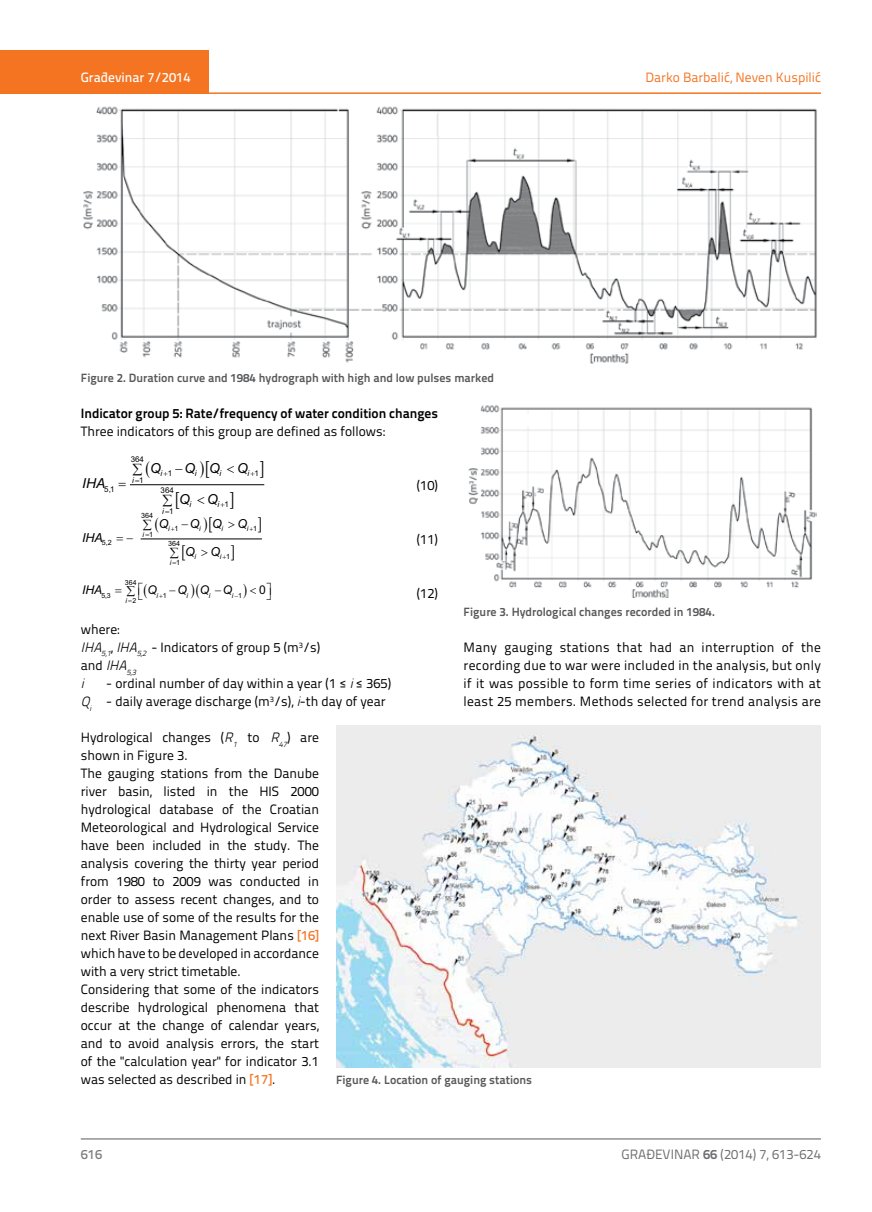
<style>
.page{position:relative;width:872px;height:1212px;background:#fff}
.page>*{position:absolute;margin:0;border:0;box-sizing:border-box;transform-origin:0 0}
.t1{font:italic 13.8px "Arial";color:#000}
.t2{font:13.5px/18px "Titillium Text 22 L";color:#000}
.t3{font:700 13.5px "Titillium Text 22 L";color:#000}
.t4{font:13.5px "Titillium Text 22 L";color:#6d6e71}
.t5{font:13.5px "Titillium Text 22 L";color:#f47421}
.t6{font:500 13.5px "Titillium Text 22 L";color:#fff}
.t7{font:500 13.5px "Titillium Text 22 L";color:#797a7d}
.t8{font:italic 13.5px "Panefresco 250 wt";color:#000}
.t9{font:italic 12.45px "Arial";color:#000}
.t10{font:700 12px "Titillium Text 22 L";color:#58595b}
.t11{font:italic 12px "Arial";color:#000}
.t12{font:12px "Arial";color:#000}
.t13{font:7.95px "Arial";letter-spacing:.005em;color:#000}
.t14{font:italic 7.95px "Arial";color:#000}
.t15{font:7.2px "Arial";letter-spacing:.005em;color:#000}
.t16{font:italic 7.2px "Arial";color:#000}
.t17{font:6.9px "Arial";color:#000}
.t18{font:italic 6.9px "Arial";color:#000}
.s1{font-style:normal}
.s2{font-family:"Panefresco 250 wt";font-style:italic}
.s3{font-weight:500;color:#f47421}
.s4{font-weight:700}
</style>
<div class="page">
<div style="left:0;top:50px;width:208px;height:44px;background:#f47421"></div>
<hr style="left:0;top:92px;width:821px;height:2px;background:#f47421">
<hr style="left:81px;top:1139px;width:740px;height:1px;background:#58595b">
<hr style="left:130px;top:484px;width:134px;height:1px;background:#000">
<hr style="left:141px;top:539px;width:121px;height:1px;background:#000">
<img style="left:84px;top:106px;width:733px;height:258px">
<img style="left:468px;top:405px;width:348px;height:193px">
<img style="left:336px;top:726px;width:485px;height:342px">
<p class="t6" style="left:81px;top:67px;width:111px">Građevinar 7/2014</p>
<p class="t10" style="left:81px;top:368px;width:415px">Figure 2. Duration curve and 1984 hydrograph with high and low pulses marked</p>
<p class="t3" style="left:81px;top:403px;width:359px">Indicator group 5: Rate/frequency of water condition changes</p>
<p class="t2" style="left:81px;top:421px;width:306px">Three indicators of this group are defined as follows:</p>
<p class="t1" style="left:82px;top:474px;width:24px">IHA</p>
<p class="t13" style="left:131px;top:456px;width:15px">364</p>
<p class="t1" style="left:150px;top:459px;width:12px">Q</p>
<p class="t1" style="left:175px;top:459px;width:74px">−QQ Q</p>
<p class="t1" style="left:179px;top:490px;width:40px">Q Q</p>
<p class="t13" style="left:168px;top:471px;width:6px">1</p>
<p class="t13" style="left:254px;top:471px;width:6px">1</p>
<p class="t14" style="left:160px;top:468px;width:3px">i</p>
<p class="t14" style="left:195px;top:468px;width:3px">i</p>
<p class="t14" style="left:219px;top:468px;width:3px">i</p>
<p class="t14" style="left:247px;top:468px;width:3px">i</p>
<p class="t13" style="left:139px;top:477px;width:6px">1</p>
<p class="t14" style="left:132px;top:475px;width:3px">i</p>
<p class="t13" style="left:109px;top:486px;width:4px">,</p>
<p class="t13" style="left:161px;top:487px;width:15px">364</p>
<p class="t2" style="left:417px;top:475px;width:23px">(10)</p>
<p class="t13" style="left:104px;top:486px;width:12px">51</p>
<p class="t13" style="left:225px;top:502px;width:6px">1</p>
<p class="t14" style="left:190px;top:499px;width:3px">i</p>
<p class="t14" style="left:217px;top:499px;width:3px">i</p>
<p class="t13" style="left:169px;top:508px;width:6px">1</p>
<p class="t14" style="left:162px;top:506px;width:3px">i</p>
<p class="t15" style="left:141px;top:513px;width:14px">364</p>
<p class="t9" style="left:159px;top:516px;width:11px">Q</p>
<p class="t9" style="left:181px;top:516px;width:42px">−Q Q</p>
<p class="t9" style="left:237px;top:516px;width:11px">Q</p>
<p class="t9" style="left:185px;top:544px;width:11px">Q</p>
<p class="t9" style="left:210px;top:544px;width:11px">Q</p>
<p class="t15" style="left:175px;top:526px;width:5px">1</p>
<p class="t15" style="left:253px;top:526px;width:5px">1</p>
<p class="t16" style="left:168px;top:524px;width:3px">i</p>
<p class="t16" style="left:199px;top:524px;width:3px">i</p>
<p class="t16" style="left:221px;top:524px;width:3px">i</p>
<p class="t16" style="left:247px;top:524px;width:3px">i</p>
<p class="t15" style="left:149px;top:532px;width:5px">1</p>
<p class="t16" style="left:143px;top:530px;width:3px">i</p>
<p class="t9" style="left:82px;top:530px;width:22px">IHA</p>
<p class="t15" style="left:106px;top:540px;width:3px">,</p>
<p class="t15" style="left:168px;top:541px;width:14px">364</p>
<p class="t2" style="left:417px;top:529px;width:23px">(11)</p>
<p class="t15" style="left:102px;top:540px;width:11px">5 2</p>
<p class="t15" style="left:226px;top:554px;width:5px">1</p>
<p class="t16" style="left:194px;top:552px;width:3px">i</p>
<p class="t16" style="left:220px;top:552px;width:3px">i</p>
<p class="t15" style="left:176px;top:560px;width:5px">1</p>
<p class="t16" style="left:170px;top:558px;width:3px">i</p>
<p class="t5" style="left:645px;top:68px;width:177px">Darko Barbalić, Neven Kuspilić</p>
<p class="t17" style="left:125px;top:580px;width:13px">364</p>
<p class="t11" style="left:82px;top:582px;width:22px">IHA</p>
<p class="t11" style="left:147px;top:582px;width:12px">Q<sub>i</sub></p>
<p class="t18" style="left:186px;top:591px;width:3px">i</p>
<p class="t11" style="left:169px;top:582px;width:64px">−Q Q<sub>i</sub> −Q</p>
<p class="t18" style="left:232px;top:591px;width:12px">i−<span class="s1">1</span></p>
<p class="t12" style="left:259px;top:586px;width:8px">0</p>
<p class="t2" style="left:417px;top:583px;width:23px">(12)</p>
<p class="t2" style="left:81px;top:619px;width:241px">where:<br><span class="s2">IHA</span><sub>5,1</sub>, <span class="s2">IHA</span><sub>5,2</sub> - Indicators of group 5 (m<sup>3</sup>/s) and <span class="s2">IHA</span><sub>5,3</sub></p>
<p class="t8" style="left:81px;top:673px;width:5px">i</p>
<p class="t17" style="left:101px;top:593px;width:11px">5 3</p>
<p class="t17" style="left:163px;top:593px;width:5px">1</p>
<p class="t17" style="left:132px;top:598px;width:5px">2</p>
<p class="t17" style="left:105px;top:593px;width:3px">,</p>
<p class="t18" style="left:126px;top:596px;width:3px">i</p>
<p class="t10" style="left:463px;top:602px;width:253px">Figure 3. Hydrological changes recorded in 1984.</p>
<p class="t2" style="left:463px;top:637px;width:359px;text-align:justify">Many gauging stations that had an interruption of the recording due to war were included in the analysis, but only if it was possible to form time series of indicators with at least 25 members. Methods selected for trend analysis are</p>
<p class="t2" style="left:81px;top:673px;width:312px;text-indent:26px">- ordinal number of day within a year (1 ≤ <span class="s2">i</span> ≤ 365)<br><span class="s2">Q</span><sub>i</sub> - daily average discharge (m<sup>3</sup>/s), <span class="s2">i</span>-th day of year</p>
<p class="t2" style="left:81px;top:728px;width:240px">Hydrological changes (<span class="s2">R</span><sub>1</sub> to <span class="s2">R</span><sub>47</sub>) are shown in Figure 3.<br>The gauging stations from the Danube river basin, listed in the HIS 2000 hydrological database of the Croatian Meteorological and Hydrological Service have been included in the study. The analysis covering the thirty year period from 1980 to 2009 was conducted in order to assess recent changes, and to enable use of some of the results for the next River Basin Management Plans <span class="s3">[16] </span>which have to be developed in accordance with a very strict timetable.<br>Considering that some of the indicators describe hydrological phenomena that occur at the change of calendar years, and to avoid analysis errors, the start of the "calculation year" for indicator 3.1 was selected as described in <span class="s3">[17]</span>.</p>
<p class="t10" style="left:336px;top:1071px;width:198px">Figure 4. Location of gauging stations</p>
<p class="t7" style="left:81px;top:1144px;width:23px">616</p>
<p class="t4" style="left:621px;top:1144px;width:201px">GRAĐEVINAR <span class="s4">66</span> (2014) 7, 613-624</p>
</div>
